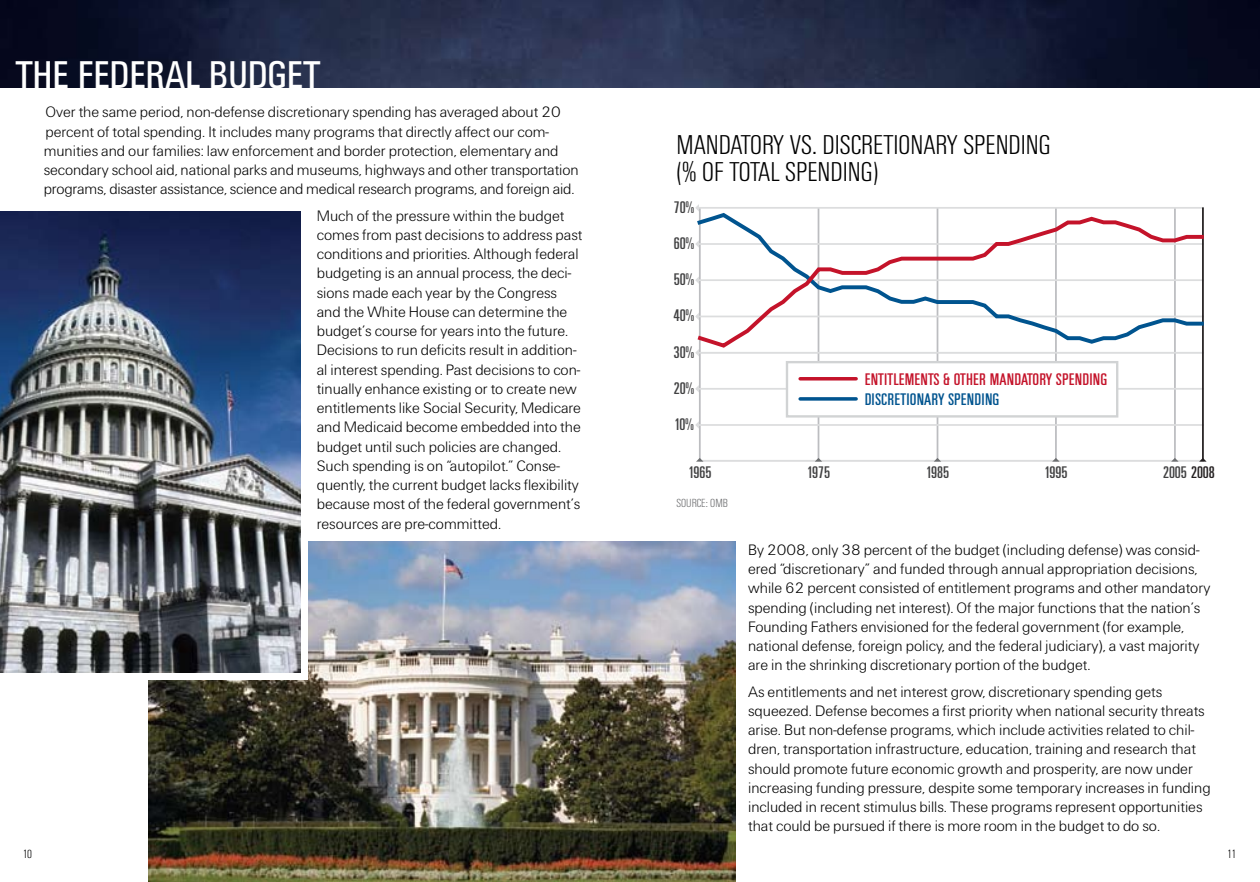
<style>
.page{position:relative;width:1260px;height:882px;background:#fff}
.page>*{position:absolute;margin:0;border:0;box-sizing:border-box;transform-origin:0 0}
.t1{font:40.25px "Univers U57";letter-spacing:.01em;color:#fff}
.t2{font:28.35px/26.9px "Univers U47";color:#000}
.t3{font:17.5px/36.2px "Univers U59";letter-spacing:-.04em;color:#414142}
.t4{font:17.5px "Univers U59";letter-spacing:.01em;color:#c4132a}
.t5{font:17.5px "Univers U59";letter-spacing:.01em;color:#00548f}
.t6{font:15.75px/19.2px "Univers U45";color:#000}
.t7{font:12.25px "Univers U47";color:#6e6f71}
.t8{font:12.25px "Univers U47";color:#000}
.s1{color:#231f20}
</style>
<div class="page">
<img style="left:0;top:0;width:1260px;height:87px">
<hr style="left:699px;top:207px;width:2px;height:254px;background:#bcbdc0">
<hr style="left:818px;top:207px;width:1px;height:254px;background:#bcbdc0">
<hr style="left:937px;top:207px;width:1px;height:254px;background:#bcbdc0">
<hr style="left:1055px;top:207px;width:2px;height:254px;background:#bcbdc0">
<hr style="left:1174px;top:207px;width:2px;height:254px;background:#bcbdc0">
<hr style="left:697px;top:352px;width:507px;height:2px;background:#dcddde">
<hr style="left:697px;top:207px;width:507px;height:2px;background:#dcddde">
<hr style="left:697px;top:388px;width:507px;height:2px;background:#dcddde">
<svg style="left:695px;top:385px;width:4px;height:7px"></svg>
<hr style="left:697px;top:424px;width:507px;height:2px;background:#dcddde">
<hr style="left:1202px;top:207px;width:2px;height:254px;background:#231f20">
<svg style="left:695px;top:421px;width:4px;height:8px"></svg>
<hr style="left:700px;top:460px;width:503px;height:2px;background:#dcddde">
<svg style="left:696px;top:458px;width:7px;height:4px"></svg>
<svg style="left:815px;top:458px;width:7px;height:4px"></svg>
<svg style="left:934px;top:458px;width:7px;height:4px"></svg>
<svg style="left:1052px;top:458px;width:8px;height:4px"></svg>
<svg style="left:1171px;top:458px;width:8px;height:4px"></svg>
<svg style="left:1199px;top:458px;width:8px;height:4px"></svg>
<div style="left:787px;top:362px;width:330px;height:54px;background:#fff"></div>
<div style="left:786px;top:361px;width:332px;height:57px;border:2px solid #d1d3d4"></div>
<svg style="left:800px;top:377px;width:56px;height:4px"></svg>
<svg style="left:800px;top:397px;width:56px;height:4px"></svg>
<svg style="left:695px;top:215px;width:509px;height:136px"></svg>
<img style="left:149px;top:542px;width:586px;height:340px">
<div style="left:0;top:205px;width:308px;height:475px;background:#fff"></div>
<img style="left:0;top:211px;width:301px;height:461px">
<h1 class="t1" style="left:16px;top:51px;width:306px">THE FEDERAL BUDGET</h1>
<p class="t6" style="left:44px;top:104px;width:536px">Over the same period, non-defense discretionary spending has averaged about 20 percent of total spending. It includes many programs that directly affect our com&shy;munities and our families: law enforcement and border protection, elementary and secondary school aid, national parks and museums, highways and other transportation programs, disaster assistance, science and medical research programs, and foreign aid.</p>
<p class="t6" style="left:317px;top:207px;width:267px">Much of the pressure within the budget comes from past decisions to address past conditions and priorities. Although federal budgeting is an annual process, the deci&shy;sions made each year by the Congress and the White House can determine the budget’s course for years into the future.<br>Decisions to run deficits result in addition&shy;al interest spending. Past decisions to con&shy;tinually enhance existing or to create new entitlements like Social Security, Medicare and Medicaid become embedded into the budget until such policies are changed.<br>Such spending is on “autopilot.” Conse&shy;quently, the current budget lacks flexibility because most of the federal government’s resources are pre-committed.</p>
<h2 class="t2" style="left:677px;top:134px;width:376px">MANDATORY VS. DISCRETIONARY SPENDING (% OF TOTAL SPENDING)</h2>
<p class="t3" style="left:674px;top:189px;width:22px">70%</p>
<p class="t3" style="left:674px;top:225px;width:22px">60%</p>
<p class="t3" style="left:674px;top:261px;width:22px">50%</p>
<p class="t3" style="left:674px;top:297px;width:22px">40%</p>
<p class="t3" style="left:674px;top:334px;width:22px">30%</p>
<p class="t4" style="left:865px;top:368px;width:244px">ENTITLEMENTS &amp; OTHER MANDATORY SPENDING</p>
<p class="t5" style="left:865px;top:389px;width:136px">DISCRETIONARY SPENDING</p>
<p class="t3" style="left:674px;top:370px;width:22px">20%<br>10%</p>
<p class="t3" style="left:688px;top:453px;width:25px">1965</p>
<p class="t3" style="left:807px;top:453px;width:25px">1975</p>
<p class="t3" style="left:926px;top:453px;width:25px">1985</p>
<p class="t3" style="left:1044px;top:453px;width:25px">1995</p>
<p class="t3" style="left:1163px;top:453px;width:54px">2005 <span class="s1">2008</span></p>
<p class="t7" style="left:677px;top:495px;width:53px">SOURCE: OMB</p>
<p class="t6" style="left:748px;top:541px;width:464px">By 2008, only 38 percent of the budget (including defense) was consid&shy;ered “discretionary” and funded through annual appropriation decisions, while 62 percent consisted of entitlement programs and other mandatory spending (including net interest). Of the major functions that the nation’s Founding Fathers envisioned for the federal government (for example, national defense, foreign policy, and the federal judiciary), a vast majority are in the shrinking discretionary portion of the budget.</p>
<p class="t6" style="left:748px;top:683px;width:464px">As entitlements and net interest grow, discretionary spending gets squeezed. Defense becomes a first priority when national security threats arise. But non-defense programs, which include activities related to chil&shy;dren, transportation infrastructure, education, training and research that should promote future economic growth and prosperity, are now under increasing funding pressure, despite some temporary increases in funding included in recent stimulus bills. These programs represent opportunities that could be pursued if there is more room in the budget to do so.</p>
<p class="t8" style="left:23px;top:846px;width:11px">10</p>
<p class="t8" style="left:1227px;top:846px;width:11px">11</p>
</div>
